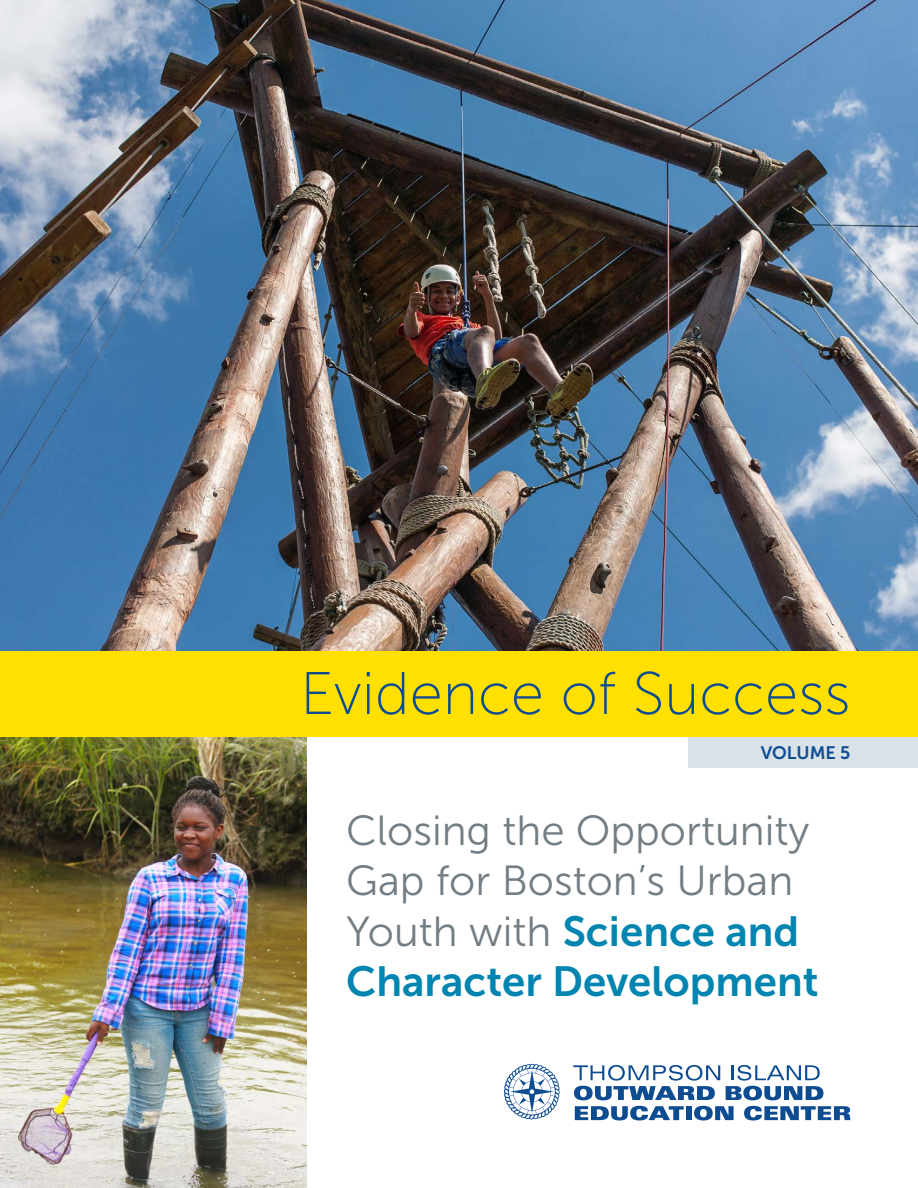
<style>
.page{position:relative;width:918px;height:1188px;background:#fff}
.page>*{position:absolute;margin:0;border:0;box-sizing:border-box;transform-origin:0 0}
.t1{font:60px "Museo Sans 100";color:#0e4c92}
.t2{font:42px/50.4px "Museo Sans 300";color:#727d84}
.t3{font:18px "Museo Sans 700";color:#0e4c92}
.s1{font-family:"Museo Sans 700";color:#0085b0}
</style>
<div class="page">
<img style="left:0;top:736px;width:306px;height:452px">
<img style="left:0;top:0;width:918px;height:651px">
<svg style="left:504px;top:1064px;width:56px;height:56px"></svg>
<svg style="left:573px;top:1065px;width:147px;height:35px"></svg>
<svg style="left:726px;top:1065px;width:97px;height:35px"></svg>
<svg style="left:575px;top:1106px;width:109px;height:14px"></svg>
<div style="left:686px;top:1106px;width:6px;height:14px;background:#0e4c92"></div>
<svg style="left:694px;top:1106px;width:40px;height:14px"></svg>
<svg style="left:744px;top:1106px;width:106px;height:14px"></svg>
<div style="left:688px;top:736px;width:230px;height:32px;background:#d9e2e8"></div>
<div style="left:0;top:651px;width:918px;height:85px;background:#ffe000"></div>
<p class="t1" style="left:300px;top:662px;width:552px">Evidence of Success</p>
<p class="t3" style="left:761px;top:742px;width:91px">VOLUME 5</p>
<p class="t2" style="left:346px;top:806px;width:474px">Closing the Opportunity<br>Gap for Boston’s Urban<br>Youth with <span class="s1">Science and<br>Character Development</span></p>
</div>
